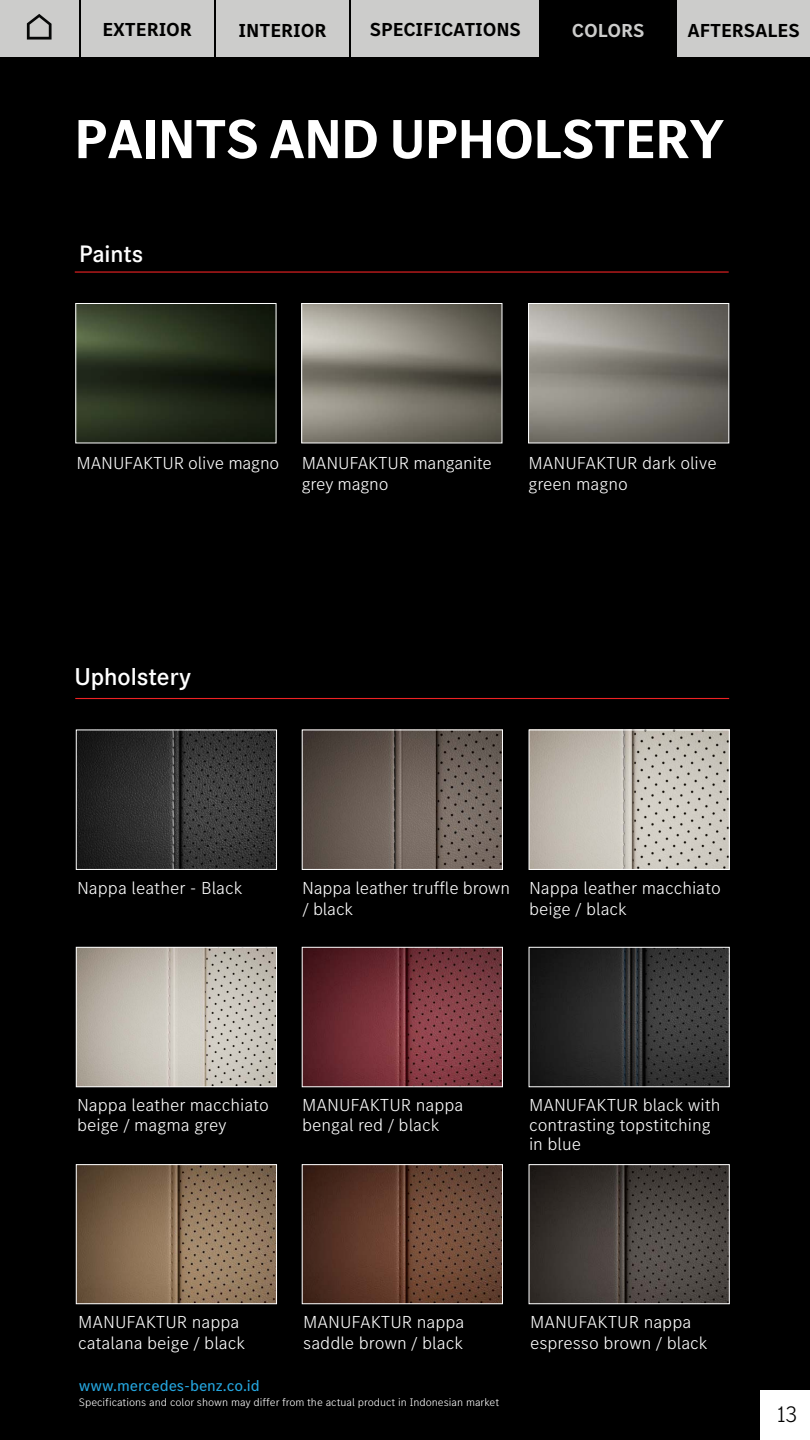
<style>
.page{position:relative;width:810px;height:1440px;background:#000}
.page>*{position:absolute;margin:0;border:0;box-sizing:border-box;transform-origin:0 0}
.t1{font:700 57px "MB Corpo S Title";color:#fff}
.t2{font:600 25.35px "Corporate S";color:#fff}
.t3{font:600 24.75px "Corporate S";color:#fff}
.t4{font:300 23.25px "MB Corpo S Text";color:#010101}
.t5{font:700 19.5px "MB Corpo S Text";letter-spacing:-.005em;color:#000}
.t6{font:700 19.5px "MB Corpo S Text";letter-spacing:-.005em;color:#cccccb}
.t7{font:300 18px/21px "MB Corpo S Text";color:#fff}
.t8{font:15.75px "MB Corpo S Text";color:#25a6df}
.t9{font:300 11.25px "MB Corpo S Text";color:#fff}
</style>
<div class="page">
<div style="left:761px;top:1391px;width:49px;height:49px;background:#fff"></div>
<hr style="left:75px;top:271px;width:654px;height:2px;background:#ed2224">
<img style="left:77px;top:305px;width:197px;height:136px">
<div style="left:75px;top:303px;width:201px;height:140px;border:1px solid #fff"></div>
<img style="left:530px;top:305px;width:197px;height:136px">
<div style="left:528px;top:303px;width:201px;height:140px;border:1px solid #fff"></div>
<img style="left:303px;top:305px;width:197px;height:136px">
<div style="left:301px;top:303px;width:201px;height:140px;border:1px solid #fff"></div>
<hr style="left:75px;top:698px;width:654px;height:1px;background:#ed2224">
<img style="left:78px;top:732px;width:197px;height:136px">
<div style="left:76px;top:730px;width:201px;height:140px;border:1px solid #fff"></div>
<img style="left:531px;top:732px;width:197px;height:136px">
<div style="left:529px;top:730px;width:201px;height:140px;border:1px solid #fff"></div>
<img style="left:304px;top:732px;width:197px;height:136px">
<div style="left:302px;top:730px;width:201px;height:140px;border:1px solid #fff"></div>
<img style="left:78px;top:949px;width:197px;height:136px">
<div style="left:76px;top:947px;width:201px;height:140px;border:1px solid #fff"></div>
<img style="left:531px;top:949px;width:197px;height:136px">
<div style="left:529px;top:947px;width:201px;height:140px;border:1px solid #fff"></div>
<img style="left:304px;top:949px;width:197px;height:136px">
<div style="left:302px;top:947px;width:201px;height:140px;border:1px solid #fff"></div>
<img style="left:78px;top:1166px;width:197px;height:136px">
<div style="left:76px;top:1164px;width:201px;height:140px;border:1px solid #fff"></div>
<img style="left:531px;top:1166px;width:197px;height:136px">
<div style="left:529px;top:1164px;width:201px;height:140px;border:1px solid #fff"></div>
<img style="left:304px;top:1166px;width:197px;height:136px">
<div style="left:302px;top:1164px;width:201px;height:140px;border:1px solid #fff"></div>
<div style="left:0;top:0;width:78px;height:56px;background:#cccccb"></div>
<div style="left:81px;top:0;width:133px;height:56px;background:#cccccb"></div>
<div style="left:216px;top:0;width:133px;height:56px;background:#cccccb"></div>
<div style="left:351px;top:0;width:188px;height:56px;background:#cccccb"></div>
<div style="left:677px;top:0;width:133px;height:56px;background:#cccccb"></div>
<svg style="left:27px;top:14px;width:25px;height:26px"></svg>
<p class="t5" style="left:102px;top:17px;width:91px">EXTERIOR</p>
<p class="t5" style="left:239px;top:17px;width:89px">INTERIOR</p>
<p class="t5" style="left:370px;top:17px;width:153px">SPECIFICATIONS</p>
<p class="t6" style="left:572px;top:17px;width:74px">COLORS</p>
<p class="t5" style="left:687px;top:18px;width:114px">AFTERSALES</p>
<h1 class="t1" style="left:75px;top:101px;width:651px">PAINTS AND UPHOLSTERY</h1>
<h3 class="t3" style="left:79px;top:239px;width:66px">Paints</h3>
<p class="t7" style="left:302px;top:452px;width:192px;text-indent:-225px">MANUFAKTUR olive magno MANUFAKTUR manganite grey magno</p>
<p class="t7" style="left:529px;top:452px;width:190px">MANUFAKTUR dark olive green magno</p>
<h2 class="t2" style="left:74px;top:662px;width:118px">Upholstery</h2>
<p class="t7" style="left:77px;top:877px;width:167px">Nappa leather - Black</p>
<p class="t7" style="left:302px;top:877px;width:210px">Nappa leather truffle brown / black</p>
<p class="t7" style="left:529px;top:877px;width:193px">Nappa leather macchiato beige / black</p>
<p class="t7" style="left:77px;top:1095px;width:193px;line-height:19.5px">Nappa leather macchiato beige / magma grey</p>
<p class="t7" style="left:302px;top:1095px;width:163px;line-height:19.5px">MANUFAKTUR nappa bengal red / black</p>
<p class="t7" style="left:529px;top:1095px;width:193px;line-height:19.5px">MANUFAKTUR black with contrasting topstitching in blue</p>
<p class="t7" style="left:78px;top:1310px;width:168px">MANUFAKTUR nappa catalana beige / black</p>
<p class="t7" style="left:303px;top:1310px;width:163px">MANUFAKTUR nappa saddle brown / black</p>
<p class="t7" style="left:530px;top:1310px;width:179px">MANUFAKTUR nappa espresso brown / black</p>
<p class="t8" style="left:79px;top:1375px;width:183px">www.mercedes-benz.co.id</p>
<p class="t9" style="left:79px;top:1395px;width:422px">Specifications and color shown may differ from the actual product in Indonesian market</p>
<p class="t4" style="left:777px;top:1399px;width:22px">13</p>
</div>
